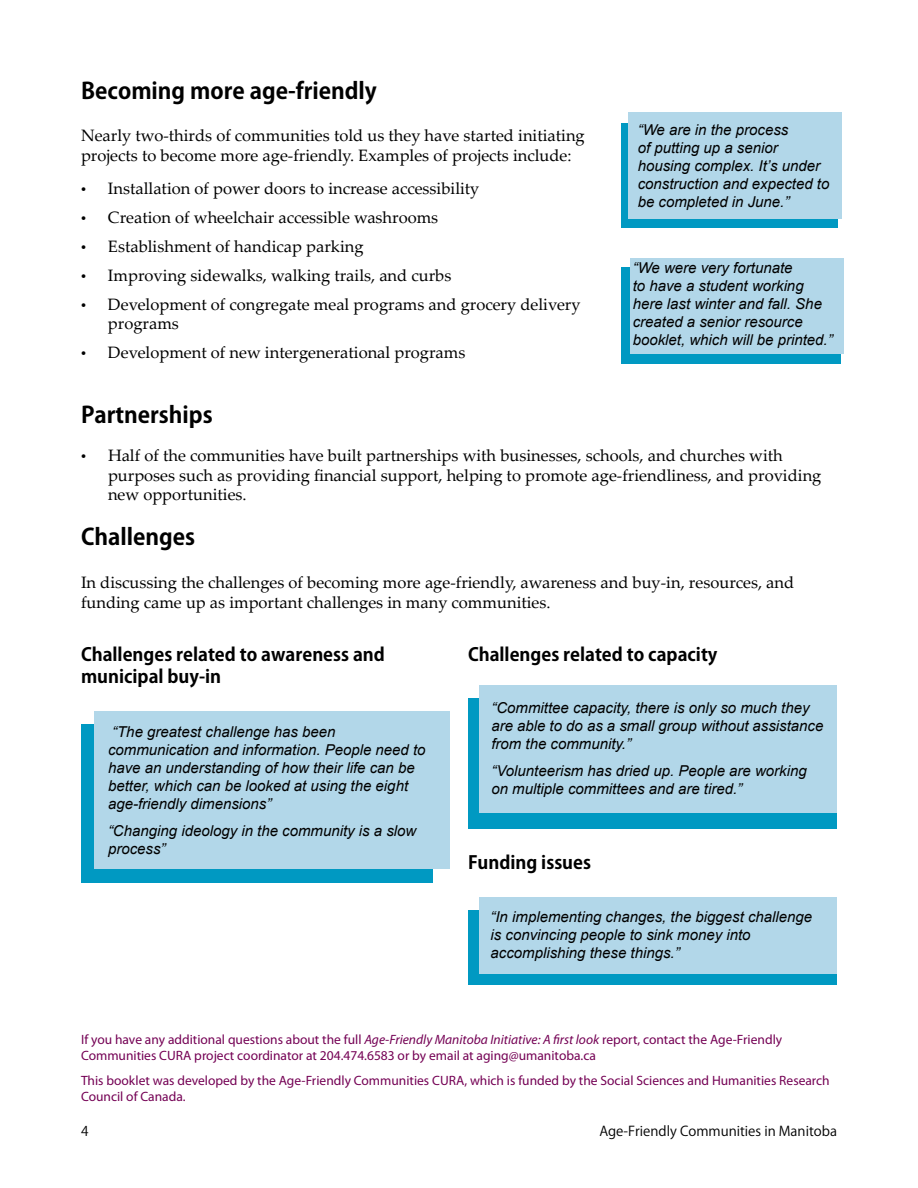
<style>
.page{position:relative;width:918px;height:1188px;background:#fff}
.page>*{position:absolute;margin:0;border:0;box-sizing:border-box;transform-origin:0 0}
.t1{font:700 22.5px "Koz Go Pro";color:#000}
.t2{font:700 18px/21.6px "Koz Go Pro";color:#000}
.t3{font:16.5px/19.8px "Palatino Linotype";color:#000}
.t4{font:italic 15px/18px "Arial";color:#000}
.t5{font:13.5px/16.2px "Myriad Pro";color:#740054}
.t6{font:13.5px "Koz Go Pro";color:#000}
.s1{font-family:"Koz Go Pro"}
.s2{font-style:italic}
</style>
<div class="page">
<div style="left:468px;top:910px;width:369px;height:74px;background:#0099c2"></div>
<div style="left:479px;top:897px;width:358px;height:77px;background:#b2d7e9"></div>
<div style="left:621px;top:123px;width:217px;height:105px;background:#0099c2"></div>
<div style="left:628px;top:112px;width:214px;height:107px;background:#b2d7e9"></div>
<div style="left:621px;top:267px;width:220px;height:97px;background:#0099c2"></div>
<div style="left:630px;top:258px;width:214px;height:96px;background:#b2d7e9"></div>
<div style="left:468px;top:698px;width:369px;height:131px;background:#0099c2"></div>
<div style="left:479px;top:686px;width:358px;height:127px;background:#b2d7e9"></div>
<div style="left:81px;top:724px;width:352px;height:159px;background:#0099c2"></div>
<div style="left:94px;top:711px;width:356px;height:157px;background:#b2d7e9"></div>
<h1 class="t1" style="left:81px;top:76px;width:297px">Becoming more age-friendly</h1>
<p class="t3" style="left:81px;top:125px;width:505px">Nearly two-thirds of communities told us they have started initiating projects to become more age-friendly. Examples of projects include:</p>
<p class="t3" style="left:81px;top:178px;width:400px"><span class="s1">•</span> Installation of power doors to increase accessibility</p>
<p class="t3" style="left:81px;top:207px;width:359px"><span class="s1">•</span> Creation of wheelchair accessible washrooms</p>
<p class="t3" style="left:81px;top:236px;width:284px"><span class="s1">•</span> Establishment of handicap parking</p>
<p class="t3" style="left:81px;top:265px;width:372px"><span class="s1">•</span> Improving sidewalks, walking trails, and curbs</p>
<p class="t3" style="left:108px;top:294px;width:474px;text-indent:-27px"><span class="s1">•</span> Development of congregate meal programs and grocery delivery programs</p>
<p class="t3" style="left:81px;top:342px;width:386px"><span class="s1">•</span> Development of new intergenerational programs</p>
<p class="t4" style="left:638px;top:121px;width:193px">“We are in the process<br>of putting up a senior housing complex. It’s under construction and expected to be completed in June.”</p>
<p class="t4" style="left:633px;top:259px;width:202px">“We were very fortunate<br>to have a student working here last winter and fall. She created a senior resource booklet, which will be printed.”</p>
<h1 class="t1" style="left:81px;top:400px;width:133px">Partnerships</h1>
<p class="t3" style="left:108px;top:445px;width:715px;text-indent:-27px"><span class="s1">•</span> Half of the communities have built partnerships with businesses, schools, and churches with purposes such as providing financial support, helping to promote age-friendliness, and providing new opportunities.</p>
<h1 class="t1" style="left:81px;top:523px;width:116px">Challenges</h1>
<p class="t3" style="left:81px;top:572px;width:715px">In discussing the challenges of becoming more age-friendly, awareness and buy-in, resources, and funding came up as important challenges in many communities.</p>
<p class="t2" style="left:468px;top:645px;width:251px">Challenges related to capacity</p>
<p class="t2" style="left:81px;top:645px;width:305px">Challenges related to awareness and municipal buy-in</p>
<p class="t4" style="left:108px;top:723px;width:319px">“The greatest challenge has been communication and information. People need to have an understanding of how their life can be better, which can be looked at using the eight age-friendly dimensions”</p>
<p class="t4" style="left:108px;top:822px;width:310px">“Changing ideology in the community is a slow process”</p>
<p class="t4" style="left:491px;top:699px;width:334px">“Committee capacity, there is only so much they are able to do as a small group without assistance from the community.”</p>
<p class="t4" style="left:491px;top:762px;width:317px">“Volunteerism has dried up. People are working on multiple committees and are tired.”</p>
<p class="t2" style="left:468px;top:853px;width:125px">Funding issues</p>
<p class="t4" style="left:490px;top:908px;width:323px">“In implementing changes, the biggest challenge is convincing people to sink money into accomplishing these things.”</p>
<p class="t5" style="left:81px;top:1031px;width:703px">If you have any additional questions about the full <span class="s2">Age-Friendly Manitoba Initiative: A first look</span> report, contact the Age-Friendly<br>Communities CURA project coordinator at 204.474.6583 or by email at aging@umanitoba.ca</p>
<p class="t5" style="left:81px;top:1072px;width:750px">This booklet was developed by the Age-Friendly Communities CURA, which is funded by the Social Sciences and Humanities Research<br>Council of Canada.</p>
<p class="t6" style="left:81px;top:1122px;width:9px">4</p>
<p class="t6" style="left:599px;top:1122px;width:239px">Age-Friendly Communities in Manitoba</p>
</div>
